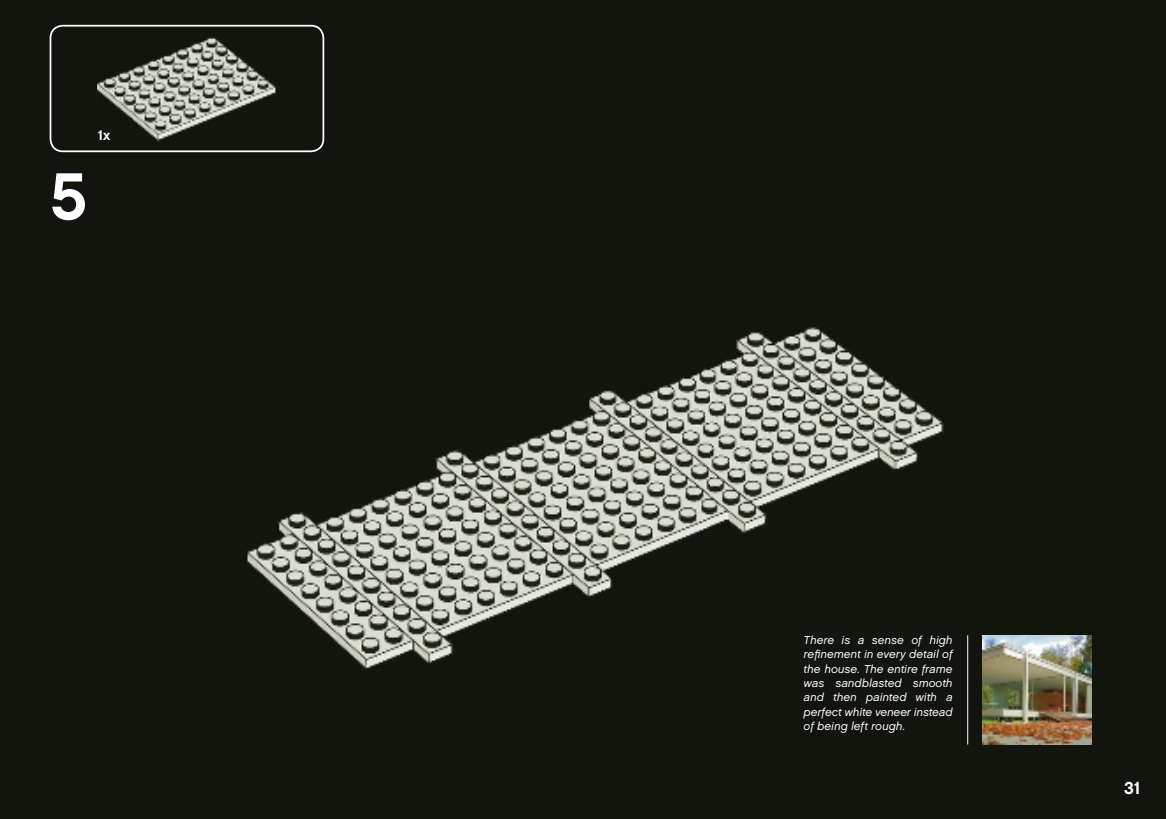
<style>
.page{position:relative;width:1166px;height:819px;background:#11150e}
.page>*{position:absolute;margin:0;border:0;box-sizing:border-box;transform-origin:0 0}
.t1{font:700 66.5px "LEGO Chalet 60";color:#fff}
.t2{font:700 17.5px "LEGO Chalet 60";color:#fff}
.t3{font:700 14px "LEGO Chalet 60";color:#fff}
.t4{font:italic 11.38px/14.3px "LEGO Chalet 60";letter-spacing:.005em;color:#fff;text-align:justify}
</style>
<div class="page">
<div style="left:50px;top:25px;width:274px;height:127px;border:2px solid #fff;border-radius:12px"></div>
<img style="left:98px;top:38px;width:178px;height:103px">
<img style="left:248px;top:327px;width:695px;height:342px">
<img style="left:982px;top:635px;width:110px;height:109px">
<hr style="left:967px;top:635px;width:1px;height:109px;background:#fff">
<p class="t3" style="left:98px;top:126px;width:14px">1x</p>
<h1 class="t1" style="left:50px;top:154px;width:38px">5</h1>
<p class="t4" style="left:804px;top:632px;width:150px">There is a sense of high refinement in every detail of the house. The entire frame was sandblasted smooth and then painted with a perfect white veneer instead of being left rough.</p>
<h2 class="t2" style="left:1124px;top:777px;width:18px">31</h2>
</div>
